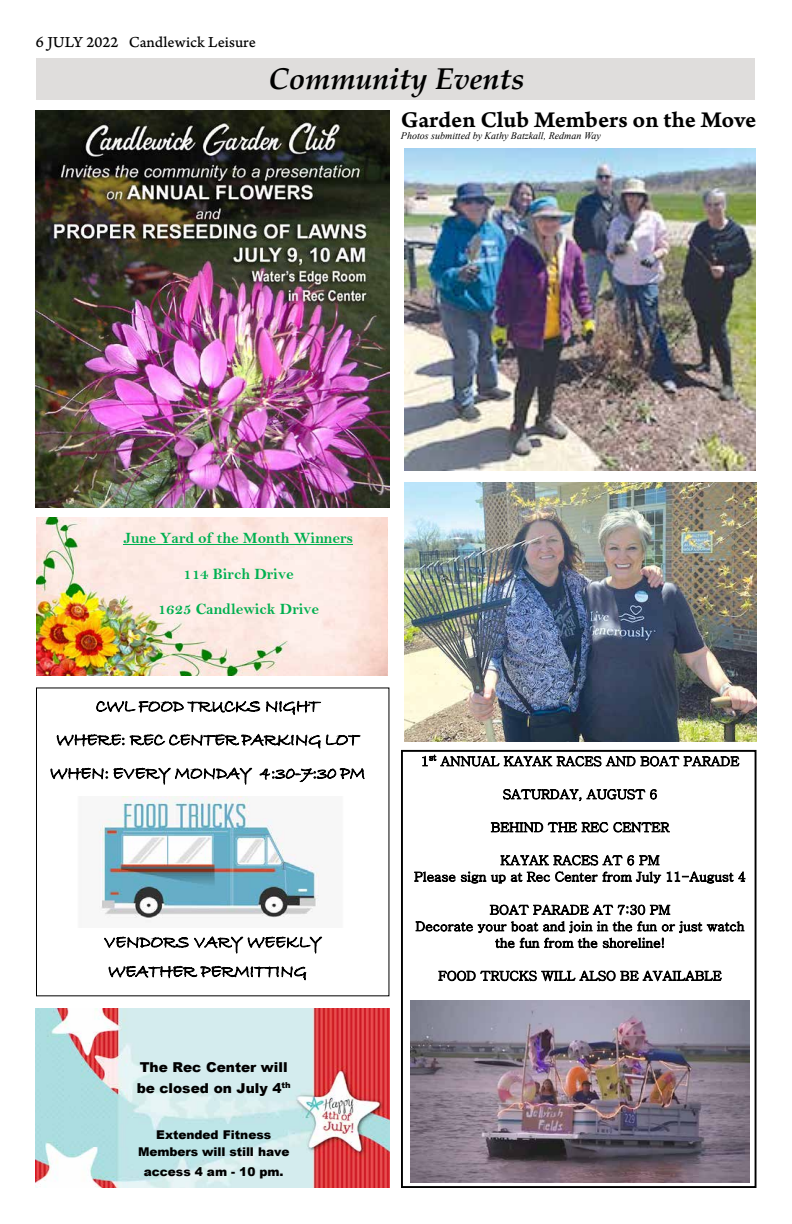
<style>
.page{position:relative;width:792px;height:1224px;background:#fff}
.page>*{position:absolute;margin:0;border:0;box-sizing:border-box;transform-origin:0 0}
.t1{font:italic 700 30px "Palatino Linotype";color:#000}
.t2{font:23.8px "Arno Pro Smbd Caption";letter-spacing:-.005em;color:#000}
.t3{font:18px/33.5px "Bradley Hand ITC";color:#000;text-align:center}
.t4{font:16px "Arno Pro Caption";color:#000}
.t5{font:15.9px "Bell MT Bold";color:#00b050}
.t6{font:900 13.6px/20.9px "Arial";color:#000}
.t7{font:12.7px/16.5px "Batang";color:#000;text-align:center;scale:1.04 1}
.t8{font:900 12.1px/17px "Arial";letter-spacing:-.005em;color:#000;text-align:center}
.t9{font:italic 10px "Times New Roman";color:#000}
</style>
<div class="page">
<div style="left:36px;top:58px;width:720px;height:42px;background:#dfdddc"></div>
<img style="left:98px;top:797px;width:221px;height:125px">
<img style="left:36px;top:111px;width:354px;height:397px">
<img style="left:36px;top:518px;width:352px;height:158px">
<hr style="left:124px;top:544px;width:229px;height:1px;background:#00b050">
<img style="left:410px;top:1000px;width:339px;height:183px">
<div style="left:401px;top:750px;width:355px;height:438px;border:2px solid #000"></div>
<img style="left:36px;top:1009px;width:353px;height:179px">
<img style="left:404px;top:148px;width:351px;height:322px">
<img style="left:404px;top:482px;width:352px;height:260px">
<p class="t4" style="left:36px;top:32px;width:221px">6 JULY 2022 Candlewick Leisure</p>
<h1 class="t1" style="left:268px;top:57px;width:258px">Community Events</h1>
<h2 class="t2" style="left:401px;top:105px;width:357px">Garden Club Members on the Move</h2>
<p class="t9" style="left:401px;top:129px;width:201px">Photos submitted by Kathy Batzkall, Redman Way</p>
<p class="t5" style="left:124px;top:528px;width:231px">June Yard of the Month Winners</p>
<p class="t5" style="left:183px;top:564px;width:112px">114 Birch Drive</p>
<p class="t5" style="left:158px;top:600px;width:163px">1625 Candlewick Drive</p>
<h3 class="t3" style="left:50px;top:690px;width:317px">CWL FOOD TRUCKS NIGHT<br>WHERE: REC CENTER PARKING LOT<br>WHEN: EVERY MONDAY 4:30-7:30 PM</h3>
<h3 class="t3" style="left:104px;top:928px;width:219px;line-height:29.4px;text-align:left">VENDORS VARY WEEKLY<br>WEATHER PERMITTING</h3>
<p class="t6" style="left:137px;top:1057px;width:156px">The Rec Center will be closed on July 4<sup>th</sup></p>
<p class="t8" style="left:138px;top:1126px;width:153px">Extended Fitness<br>Members will still have</p>
<p class="t8" style="left:144px;top:1163px;width:141px">access 4 am - 10 pm.</p>
<p class="t7" style="left:421px;top:753px;width:308px">1<sup>st</sup> ANNUAL KAYAK RACES AND BOAT PARADE</p>
<p class="t7" style="left:503px;top:786px;width:150px">SATURDAY, AUGUST 6</p>
<p class="t7" style="left:491px;top:819px;width:173px">BEHIND THE REC CENTER</p>
<p class="t7" style="left:414px;top:852px;width:320px">KAYAK RACES AT 6 PM<br>Please sign up at Rec Center from July 11-August 4</p>
<p class="t7" style="left:416px;top:902px;width:318px">BOAT PARADE AT 7:30 PM<br>Decorate your boat and join in the fun or just watch the fun from the shoreline!</p>
<p class="t7" style="left:438px;top:968px;width:274px">FOOD TRUCKS WILL ALSO BE AVAILABLE</p>
</div>
